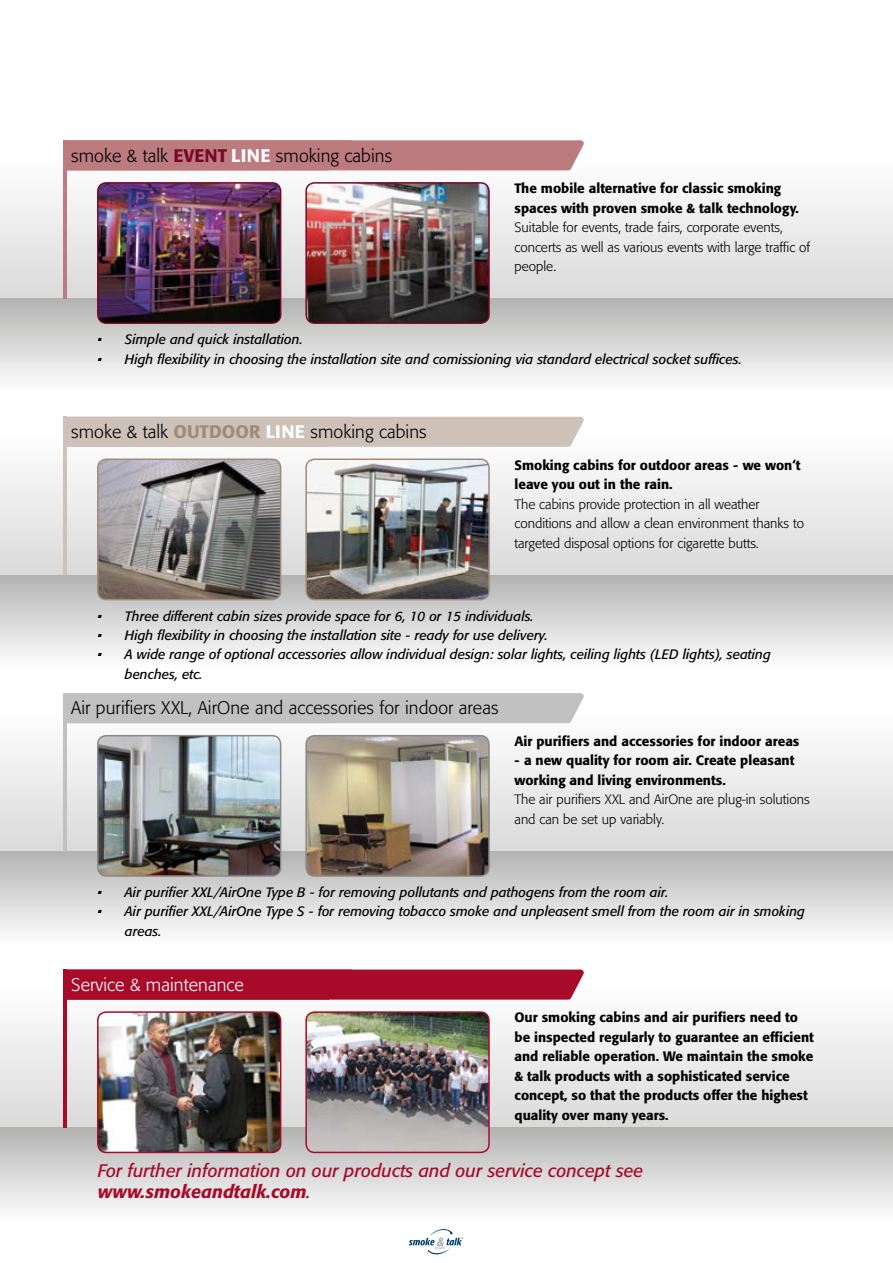
<style>
.page{position:relative;width:893px;height:1263px;background:#fff}
.page>*{position:absolute;margin:0;border:0;box-sizing:border-box;transform-origin:0 0}
.t1{font:300 18px "Formata Pro";letter-spacing:.005em;color:#000}
.t2{font:italic 18px/21.6px "Formata Pro";color:#a70b29}
.t3{font:300 18px "Formata Pro";letter-spacing:.005em;color:#fff}
.t4{font:italic 13.5px/19.5px "Formata Pro";color:#000}
.t5{font:500 13.5px/19.5px "Formata Pro";color:#000}
.t6{font:300 13.5px/19.5px "Formata Pro";color:#000}
.s1{font-weight:500;color:#7a0727}
.s2{font-weight:500;color:#fff}
.s3{font-weight:500;color:#a08b7a}
.s4{font-weight:500}
</style>
<div class="page">
<div style="left:0;top:155px;width:893px;height:144px;background:linear-gradient(to bottom,#fff,#dadada)"></div>
<div style="left:0;top:299px;width:893px;height:93px;background:linear-gradient(to bottom,#b4b4b3,#fff)"></div>
<div style="left:0;top:432px;width:893px;height:143px;background:linear-gradient(to bottom,#fff,#dadada)"></div>
<div style="left:0;top:575px;width:893px;height:94px;background:linear-gradient(to bottom,#b3b3b3,#fff)"></div>
<div style="left:0;top:708px;width:893px;height:143px;background:linear-gradient(to bottom,#fff,#dadada)"></div>
<div style="left:0;top:851px;width:893px;height:94px;background:linear-gradient(to bottom,#b3b3b3,#fefefe)"></div>
<div style="left:0;top:984px;width:893px;height:144px;background:linear-gradient(to bottom,#fff,#dadada)"></div>
<div style="left:0;top:1128px;width:893px;height:93px;background:linear-gradient(to bottom,#b4b4b3,#fff)"></div>
<svg style="left:409px;top:1229px;width:54px;height:25px"></svg>
<svg style="left:61px;top:140px;width:530px;height:33px;background:#c1888c"></svg>
<img style="left:98px;top:183px;width:183px;height:140px">
<div style="left:97px;top:182px;width:184px;height:142px;border:2px solid #7a0727;border-radius:9px"></div>
<img style="left:306px;top:183px;width:183px;height:140px">
<div style="left:305px;top:182px;width:185px;height:142px;border:2px solid #7a0727;border-radius:9px"></div>
<svg style="left:61px;top:416px;width:530px;height:34px;background:#d3c8c1"></svg>
<svg style="left:61px;top:693px;width:530px;height:33px;background:#c7c7c7"></svg>
<img style="left:98px;top:736px;width:183px;height:140px">
<div style="left:97px;top:735px;width:184px;height:142px;border:2px solid #8a8989;border-radius:9px"></div>
<img style="left:306px;top:736px;width:183px;height:140px">
<div style="left:305px;top:735px;width:185px;height:142px;border:2px solid #8a8989;border-radius:9px"></div>
<svg style="left:61px;top:969px;width:530px;height:34px;background:#b22b45"></svg>
<img style="left:98px;top:1012px;width:183px;height:140px">
<div style="left:97px;top:1011px;width:184px;height:142px;border:2px solid #a70b29;border-radius:9px"></div>
<img style="left:306px;top:1012px;width:183px;height:140px">
<div style="left:305px;top:1011px;width:185px;height:142px;border:2px solid #a70b29;border-radius:9px"></div>
<img style="left:98px;top:459px;width:183px;height:141px">
<div style="left:97px;top:458px;width:184px;height:142px;border:2px solid #a08b7a;border-radius:9px"></div>
<img style="left:306px;top:459px;width:183px;height:141px">
<div style="left:305px;top:458px;width:185px;height:142px;border:2px solid #a08b7a;border-radius:9px"></div>
<hr style="left:64px;top:140px;width:3px;height:159px;background:#bb7b7f">
<hr style="left:64px;top:417px;width:3px;height:158px;background:#cdc1b8">
<hr style="left:64px;top:693px;width:3px;height:158px;background:#c1c1c1">
<hr style="left:64px;top:969px;width:3px;height:159px;background:#a70b29">
<h1 class="t1" style="left:71px;top:144px;width:323px">smoke &amp; talk <span class="s1">EVENT</span> <span class="s2">LINE</span> smoking cabins</h1>
<p class="t5" style="left:514px;top:179px;width:286px">The mobile alternative for classic smoking spaces with proven smoke &amp; talk technology.</p>
<p class="t6" style="left:514px;top:218px;width:297px">Suitable for events, trade fairs, corporate events, concerts as well as various events with large traffic of people.</p>
<p class="t4" style="left:98px;top:330px;width:206px">• Simple and quick installation.</p>
<p class="t4" style="left:98px;top:349px;width:645px">• High flexibility in choosing the installation site and comissioning via standard electrical socket suffices.</p>
<h1 class="t1" style="left:71px;top:420px;width:357px">smoke &amp; talk <span class="s3">OUTDOOR</span> <span class="s2">LINE</span> smoking cabins</h1>
<p class="t5" style="left:514px;top:455px;width:288px">Smoking cabins for outdoor areas - we won‘t leave you out in the rain.</p>
<p class="t6" style="left:514px;top:494px;width:291px">The cabins provide protection in all weather conditions and allow a clean environment thanks to targeted disposal options for cigarette butts.</p>
<p class="t4" style="left:98px;top:606px;width:437px">• Three different cabin sizes provide space for 6, 10 or 15 individuals.</p>
<p class="t4" style="left:98px;top:625px;width:451px">• High flexibility in choosing the installation site - ready for use delivery.</p>
<p class="t4" style="left:125px;top:645px;width:648px;text-indent:-27px">• A wide range of optional accessories allow individual design: solar lights, ceiling lights (LED lights), seating benches, etc.</p>
<h1 class="t1" style="left:71px;top:697px;width:429px">Air purifiers XXL, AirOne and accessories for indoor areas</h1>
<p class="t5" style="left:514px;top:731px;width:286px">Air purifiers and accessories for indoor areas</p>
<p class="t5" style="left:514px;top:751px;width:281px">- a new quality for room air. Create pleasant working and living environments.</p>
<p class="t6" style="left:514px;top:790px;width:297px">The air purifiers XXL and AirOne are plug-in solutions and can be set up variably.</p>
<p class="t4" style="left:98px;top:882px;width:572px">• Air purifier XXL/AirOne Type B - for removing pollutants and pathogens from the room air.</p>
<p class="t4" style="left:125px;top:902px;width:682px;text-indent:-27px">• Air purifier XXL/AirOne Type S - for removing tobacco smoke and unpleasent smell from the room air in smoking areas.</p>
<h1 class="t3" style="left:71px;top:973px;width:174px">Service &amp; maintenance</h1>
<p class="t5" style="left:514px;top:1008px;width:301px">Our smoking cabins and air purifiers need to be inspected regularly to guarantee an efficient and reliable operation. We maintain the smoke &amp; talk products with a sophisticated service concept, so that the products offer the highest quality over many years.</p>
<h1 class="t2" style="left:98px;top:1160px;width:547px">For further information on our products and our service concept see <span class="s4">www.smokeandtalk.com</span>.</h1>
</div>
